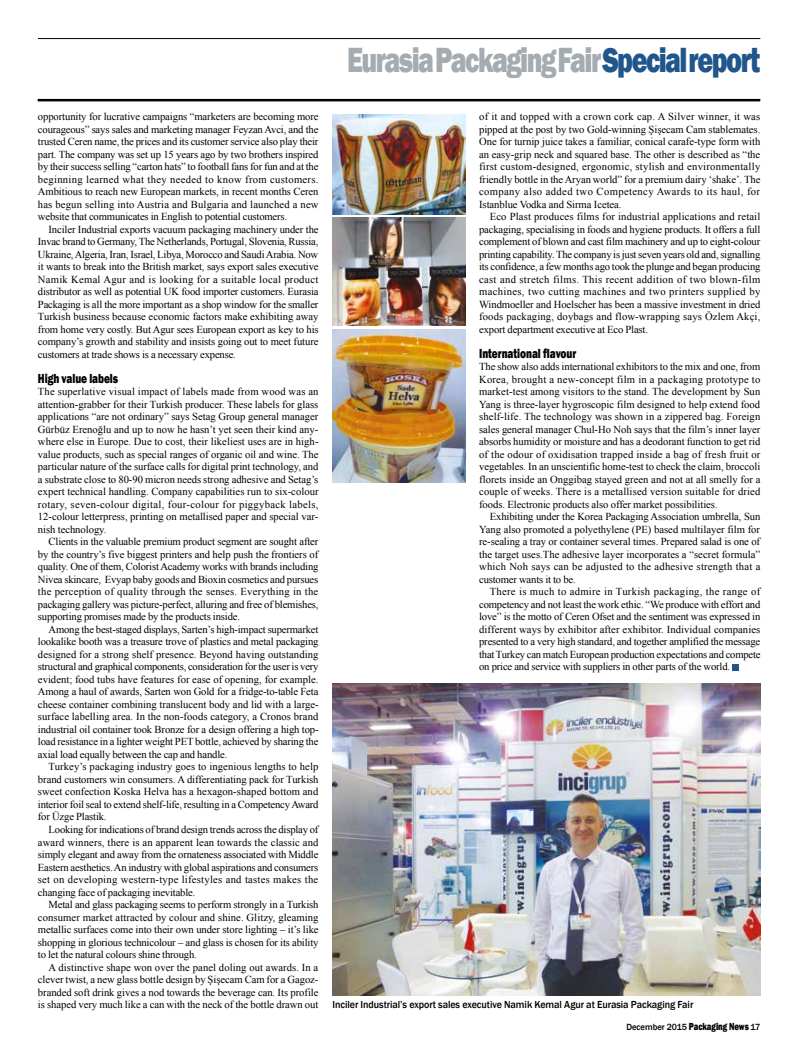
<style>
.page{position:relative;width:798px;height:1046px;background:#fff}
.page>*{position:absolute;margin:0;border:0;box-sizing:border-box;transform-origin:0 0}
.t1{font:800 36px "Franklin Gothic";letter-spacing:-.055em;color:#a4acb1;scale:.75 1}
.t2{font:800 13.5px "Franklin Gothic";letter-spacing:-.005em;color:#000;scale:.75 1}
.t3{font:10.62px/12.5px "Times New Roman";letter-spacing:-.015em;color:#000;text-align:justify}
.t4{font:500 10.5px "Franklin Gothic";letter-spacing:-.005em;color:#000;scale:.95 1}
.t5{font:500 9.12px "Franklin Gothic";letter-spacing:-.005em;color:#000;scale:.95 1}
.s1{color:#20568b}
.s2{font-weight:800;font-size:10.5px}
</style>
<div class="page">
<img style="left:332px;top:683px;width:428px;height:311px">
<hr style="left:38px;top:99px;width:722px;height:2px;background:#000">
<hr style="left:38px;top:38px;width:722px;height:1px;background:#000">
<div style="left:732px;top:663px;width:6px;height:7px;background:#20568b"></div>
<img style="left:332px;top:217px;width:133px;height:109px">
<img style="left:332px;top:329px;width:133px;height:154px">
<img style="left:332px;top:114px;width:133px;height:100px">
<p class="t3" style="left:38px;top:110px;width:282px">opportunity for lucrative campaigns “marketers are becoming more courageous” says sales and marketing manager Feyzan Avci, and the trusted Ceren name, the prices and its customer service also play their part. The company was set up 15 years ago by two brothers inspired by their success selling “carton hats” to football fans for fun and at the beginning learned what they needed to know from customers.<br>Ambitious to reach new European markets, in recent months Ceren has begun selling into Austria and Bulgaria and launched a new website that communicates in English to potential customers.</p>
<p class="t3" style="left:38px;top:223px;width:282px;text-indent:11px">Inciler Industrial exports vacuum packaging machinery under the Invac brand to Germany, The Netherlands, Portugal, Slovenia, Russia, Ukraine, Algeria, Iran, Israel, Libya, Morocco and Saudi Arabia. Now it wants to break into the British market, says export sales executive Namik Kemal Agur and is looking for a suitable local product distributor as well as potential UK food importer customers. Eurasia Packaging is all the more important as a shop window for the smaller Turkish business because economic factors make exhibiting away from home very costly. But Agur sees European export as key to his company’s growth and stability and insists going out to meet future customers at trade shows is a necessary expense.</p>
<p class="t2" style="left:38px;top:369px;width:109px">High value labels</p>
<p class="t3" style="left:38px;top:385px;width:282px">The superlative visual impact of labels made from wood was an attention-grabber for their Turkish producer. These labels for glass applications “are not ordinary” says Setag Group general manager Gürbüz Erenoğlu and up to now he hasn’t yet seen their kind any&shy;where else in Europe. Due to cost, their likeliest uses are in high&shy;value products, such as special ranges of organic oil and wine. The particular nature of the surface calls for digital print technology, and a substrate close to 80-90 micron needs strong adhesive and Setag’s expert technical handling. Company capabilities run to six-colour rotary, seven-colour digital, four-colour for piggyback labels, 12-colour letterpress, printing on metallised paper and special var&shy;nish technology.</p>
<p class="t3" style="left:38px;top:535px;width:282px;text-indent:11px">Clients in the valuable premium product segment are sought after by the country’s five biggest printers and help push the frontiers of quality. One of them, Colorist Academy works with brands including Nivea skincare, Evyap baby goods and Bioxin cosmetics and pursues the perception of quality through the senses. Everything in the packaging gallery was picture-perfect, alluring and free of blemishes, supporting promises made by the products inside.</p>
<p class="t3" style="left:38px;top:623px;width:282px;text-indent:11px">Among the best-staged displays, Sarten’s high-impact supermarket lookalike booth was a treasure trove of plastics and metal packaging designed for a strong shelf presence. Beyond having outstanding structural and graphical components, consideration for the user is very evident; food tubs have features for ease of opening, for example.<br>Among a haul of awards, Sarten won Gold for a fridge-to-table Feta cheese container combining translucent body and lid with a large&shy;surface labelling area. In the non-foods category, a Cronos brand industrial oil container took Bronze for a design offering a high top&shy;load resistance in a lighter weight PET bottle, achieved by sharing the axial load equally between the cap and handle.</p>
<p class="t3" style="left:38px;top:760px;width:282px;text-indent:11px">Turkey’s packaging industry goes to ingenious lengths to help brand customers win consumers. A differentiating pack for Turkish sweet confection Koska Helva has a hexagon-shaped bottom and interior foil seal to extend shelf-life, resulting in a Competency Award for Üzge Plastik.</p>
<p class="t3" style="left:38px;top:822px;width:282px;text-indent:11px">Looking for indications of brand design trends across the display of award winners, there is an apparent lean towards the classic and simply elegant and away from the ornateness associated with Middle Eastern aesthetics. An industry with global aspirations and consumers set on developing western-type lifestyles and tastes makes the changing face of packaging inevitable.</p>
<p class="t3" style="left:38px;top:897px;width:282px;text-indent:11px">Metal and glass packaging seems to perform strongly in a Turkish consumer market attracted by colour and shine. Glitzy, gleaming metallic surfaces come into their own under store lighting – it’s like shopping in glorious technicolour – and glass is chosen for its ability to let the natural colours shine through.</p>
<p class="t3" style="left:38px;top:960px;width:282px;text-indent:11px">A distinctive shape won over the panel doling out awards. In a clever twist, a new glass bottle design by Şişecam Cam for a Gagoz&shy;branded soft drink gives a nod towards the beverage can. Its profile is shaped very much like a can with the neck of the bottle drawn out</p>
<h1 class="t1" style="left:347px;top:37px;width:552px">Eurasia Packaging Fair <span class="s1">Special report</span></h1>
<p class="t3" style="left:479px;top:110px;width:283px">of it and topped with a crown cork cap. A Silver winner, it was pipped at the post by two Gold-winning Şişecam Cam stablemates.<br>One for turnip juice takes a familiar, conical carafe-type form with an easy-grip neck and squared base. The other is described as “the first custom-designed, ergonomic, stylish and environmentally friendly bottle in the Aryan world” for a premium dairy ‘shake’. The company also added two Competency Awards to its haul, for Istanblue Vodka and Sirma Icetea.</p>
<p class="t3" style="left:479px;top:210px;width:283px;text-indent:11px">Eco Plast produces films for industrial applications and retail packaging, specialising in foods and hygiene products. It offers a full complement of blown and cast film machinery and up to eight-colour printing capability. The company is just seven years old and, signalling its confidence, a few months ago took the plunge and began producing cast and stretch films. This recent addition of two blown-film machines, two cutting machines and two printers supplied by Windmoeller and Hoelscher has been a massive investment in dried foods packaging, doybags and flow-wrapping says Özlem Akçi, export department executive at Eco Plast.</p>
<p class="t2" style="left:479px;top:344px;width:131px">International flavour</p>
<p class="t3" style="left:479px;top:360px;width:283px">The show also adds international exhibitors to the mix and one, from Korea, brought a new-concept film in a packaging prototype to market-test among visitors to the stand. The development by Sun Yang is three-layer hygroscopic film designed to help extend food shelf-life. The technology was shown in a zippered bag. Foreign sales general manager Chul-Ho Noh says that the film’s inner layer absorbs humidity or moisture and has a deodorant function to get rid of the odour of oxidisation trapped inside a bag of fresh fruit or vegetables. In an unscientific home-test to check the claim, broccoli florets inside an Onggibag stayed green and not at all smelly for a couple of weeks. There is a metallised version suitable for dried foods. Electronic products also offer market possibilities.</p>
<p class="t3" style="left:479px;top:510px;width:282px;text-indent:11px">Exhibiting under the Korea Packaging Association umbrella, Sun Yang also promoted a polyethylene (PE) based multilayer film for re-sealing a tray or container several times. Prepared salad is one of the target uses.The adhesive layer incorporates a “secret formula” which Noh says can be adjusted to the adhesive strength that a customer wants it to be.</p>
<p class="t3" style="left:479px;top:585px;width:283px;text-indent:11px">There is much to admire in Turkish packaging, the range of competency and not least the work ethic. “We produce with effort and love” is the motto of Ceren Ofset and the sentiment was expressed in different ways by exhibitor after exhibitor. Individual companies presented to a very high standard, and together amplified the message that Turkey can match European production expectations and compete on price and service with suppliers in other parts of the world.</p>
<p class="t4" style="left:332px;top:998px;width:381px">Inciler Industrial’s export sales executive Namik Kemal Agur at Eurasia Packaging Fair</p>
<p class="t5" style="left:626px;top:1020px;width:142px">December 2015 <span class="s2">Packaging News</span> 17</p>
</div>
